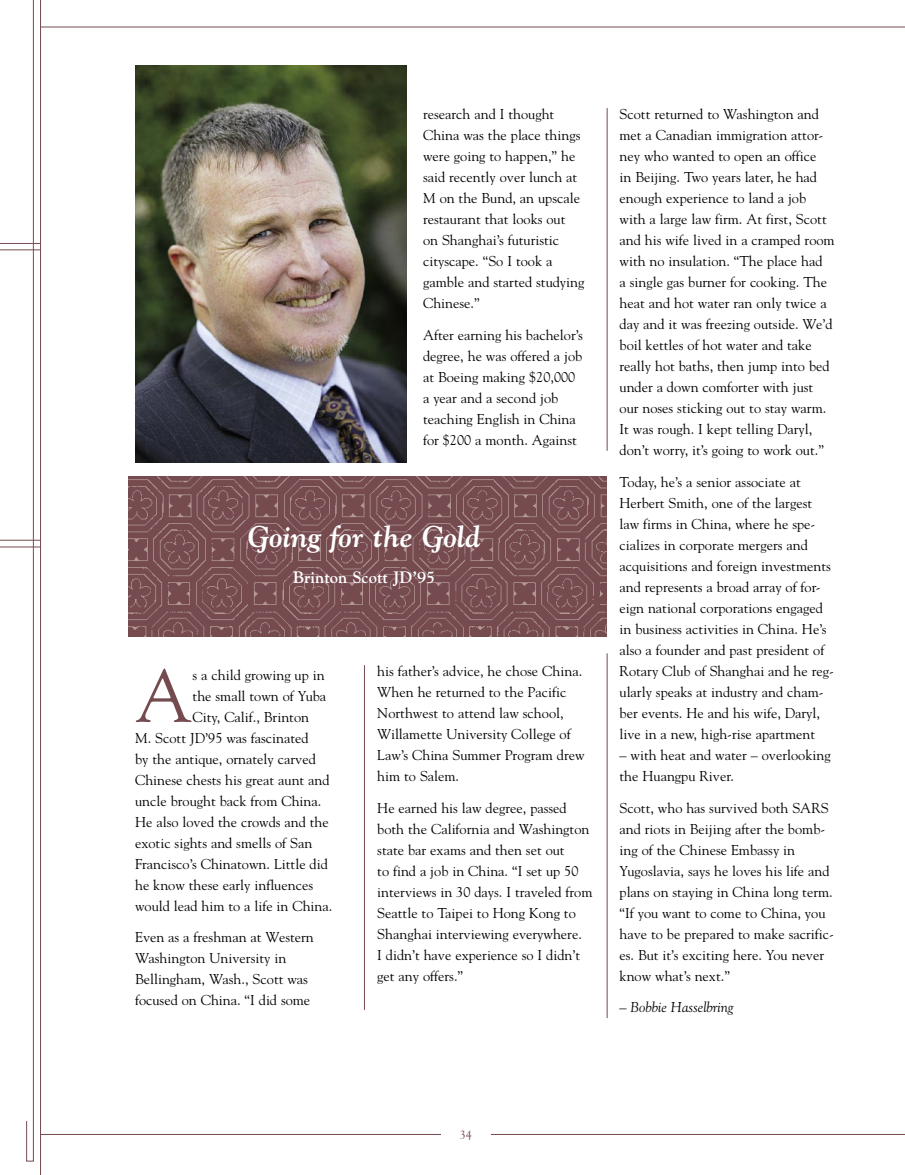
<style>
.page{position:relative;width:905px;height:1175px;background:#fff}
.page>*{position:absolute;margin:0;border:0;box-sizing:border-box;transform-origin:0 0}
.t1{font:73.95px "Goudy";color:#754b50}
.t2{font:italic 700 30px "Goudy";color:#fff}
.t3{font:700 16.5px "Goudy";color:#fff}
.t4{font:14.25px/21px "Goudy";color:#000}
.t5{font:italic 14.25px "Goudy";color:#000}
.t6{font:12px "Goudy";color:#754b50}
</style>
<div class="page">
<svg style="left:0;top:0;width:41px;height:1174px"></svg>
<svg style="left:26px;top:0;width:8px;height:1161px"></svg>
<hr style="left:0;top:540px;width:40px;height:1px;background:#754b50">
<hr style="left:0;top:546px;width:40px;height:1px;background:#754b50">
<hr style="left:0;top:243px;width:40px;height:1px;background:#754b50">
<hr style="left:0;top:249px;width:40px;height:1px;background:#754b50">
<hr style="left:40px;top:27px;width:864px;height:1px;background:#754b50">
<hr style="left:40px;top:1134px;width:864px;height:1px;background:#754b50">
<div style="left:441px;top:1119px;width:49px;height:29px;background:#fff"></div>
<hr style="left:607px;top:108px;width:1px;height:343px;background:#754b50">
<img style="left:128px;top:476px;width:479px;height:160px">
<img style="left:135px;top:66px;width:272px;height:396px">
<hr style="left:607px;top:653px;width:1px;height:365px;background:#754b50">
<hr style="left:364px;top:665px;width:1px;height:344px;background:#754b50">
<p class="t4" style="left:423px;top:103px;width:163px">research and I thought<br>China was the place things were going to happen,” he said recently over lunch at<br>M on the Bund, an upscale restaurant that looks out<br>on Shanghai’s futuristic cityscape. “So I took a gamble and started studying<br>Chinese.”</p>
<p class="t4" style="left:423px;top:324px;width:161px">After earning his bachelor’s degree, he was offered a job at Boeing making $20,000 a year and a second job teaching English in China for $200 a month. Against</p>
<h2 class="t2" style="left:248px;top:518px;width:234px">Going for the Gold</h2>
<p class="t3" style="left:293px;top:567px;width:144px">Brinton Scott JD’95</p>
<h1 class="t1" style="left:135px;top:650px;width:59px">A</h1>
<p class="t4" style="left:192px;top:664px;width:134px">s a child growing up in</p>
<p class="t4" style="left:192px;top:685px;width:135px">the small town of Yuba</p>
<p class="t4" style="left:192px;top:706px;width:118px">City, Calif., Brinton</p>
<p class="t4" style="left:135px;top:727px;width:175px">M. Scott JD’95 was fascinated</p>
<p class="t4" style="left:135px;top:748px;width:182px">by the antique, ornately carved</p>
<p class="t4" style="left:135px;top:769px;width:196px">Chinese chests his great aunt and</p>
<p class="t4" style="left:135px;top:790px;width:188px">uncle brought back from China.</p>
<p class="t4" style="left:135px;top:811px;width:195px">He also loved the crowds and the</p>
<p class="t4" style="left:135px;top:832px;width:179px">exotic sights and smells of San</p>
<p class="t4" style="left:135px;top:853px;width:194px">Francisco’s Chinatown. Little did</p>
<p class="t4" style="left:135px;top:874px;width:179px">he know these early influences</p>
<p class="t4" style="left:135px;top:895px;width:199px">would lead him to a life in China.</p>
<p class="t4" style="left:135px;top:926px;width:180px">Even as a freshman at Western<br>Washington University in<br>Bellingham, Wash., Scott was focused on China. “I did some</p>
<p class="t4" style="left:377px;top:660px;width:209px">his father’s advice, he chose China.<br>When he returned to the Pacific<br>Northwest to attend law school,<br>Willamette University College of<br>Law’s China Summer Program drew him to Salem.</p>
<p class="t4" style="left:377px;top:796px;width:217px">He earned his law degree, passed both the California and Washington state bar exams and then set out<br>to find a job in China. “I set up 50 interviews in 30 days. I traveled from<br>Seattle to Taipei to Hong Kong to<br>Shanghai interviewing everywhere.<br>I didn’t have experience so I didn’t get any offers.”</p>
<p class="t4" style="left:619px;top:103px;width:217px">Scott returned to Washington and met a Canadian immigration attor&shy;ney who wanted to open an office<br>in Beijing. Two years later, he had enough experience to land a job with a large law firm. At first, Scott and his wife lived in a cramped room with no insulation. “The place had<br>a single gas burner for cooking. The heat and hot water ran only twice a day and it was freezing outside. We’d boil kettles of hot water and take really hot baths, then jump into bed under a down comforter with just our noses sticking out to stay warm.<br>It was rough. I kept telling Daryl, don’t worry, it’s going to work out.”</p>
<p class="t4" style="left:619px;top:471px;width:216px">Today, he’s a senior associate at Herbert Smith, one of the largest law firms in China, where he spe&shy;cializes in corporate mergers and acquisitions and foreign investments and represents a broad array of for&shy;eign national corporations engaged in business activities in China. He’s also a founder and past president of Rotary Club of Shanghai and he reg&shy;ularly speaks at industry and cham&shy;ber events. He and his wife, Daryl, live in a new, high-rise apartment</p>
<p class="t4" style="left:619px;top:744px;width:213px">– with heat and water – overlooking the Huangpu River.</p>
<p class="t4" style="left:619px;top:796px;width:216px">Scott, who has survived both SARS and riots in Beijing after the bomb&shy;ing of the Chinese Embassy in<br>Yugoslavia, says he loves his life and plans on staying in China long term. “If you want to come to China, you have to be prepared to make sacrific&shy;es. But it’s exciting here. You never know what’s next.”</p>
<p class="t5" style="left:619px;top:998px;width:115px">– Bobbie Hasselbring</p>
<p class="t6" style="left:460px;top:1127px;width:13px">34</p>
</div>
